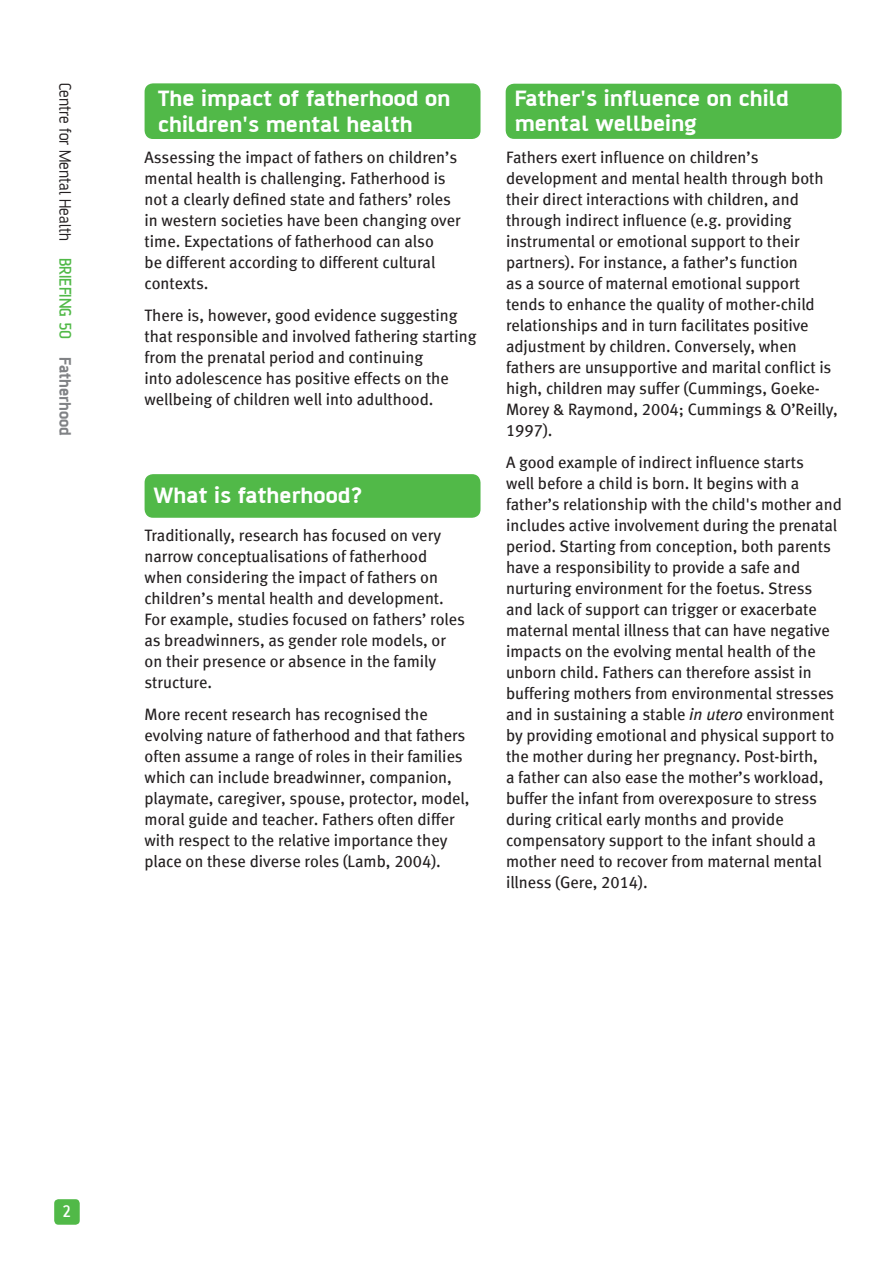
<style>
.page{position:relative;width:893px;height:1263px;background:#fff}
.page>*{position:absolute;margin:0;border:0;box-sizing:border-box;transform-origin:0 0}
.a{font:700 24px/25.5px "AF Battersea";color:#fff;scale:1.1 1}
.t1{font:18px "AF Battersea";color:#231f20}
.list_1{font:500 18px "AF Battersea";color:#fff}
.Body_text{font:16.5px/21px "Meta Book LF";color:#231f20}
.s1{font-weight:500;color:#51b948}
.s2{font-weight:700;color:#808285}
.s3{font-style:italic}
</style>
<div class="page">
<div style="left:54px;top:1199px;width:26px;height:26px;background:#51b948;border-radius:4px"></div>
<div style="left:506px;top:84px;width:336px;height:55px;background:#51b948;border-radius:9px"></div>
<div style="left:145px;top:83px;width:335px;height:56px;background:#51b948;border-radius:9px"></div>
<div style="left:145px;top:474px;width:335px;height:44px;background:#51b948;border-radius:9px"></div>
<p class="t1" style="left:75px;top:83px;width:355px;rotate:90deg">Centre for Mental Health <span class="s1">BRIEFING 50</span> <span class="s2">Fatherhood</span></p>
<p class="a" style="left:158px;top:85px;width:267px">The impact of fatherhood on children's mental health</p>
<p class="Body_text" style="left:145px;top:146px;width:318px">Assessing the impact of fathers on children’s mental health is challenging. Fatherhood is not a clearly defined state and fathers’ roles in western societies have been changing over time. Expectations of fatherhood can also<br>be different according to different cultural contexts.</p>
<p class="Body_text" style="left:145px;top:305px;width:333px">There is, however, good evidence suggesting that responsible and involved fathering starting from the prenatal period and continuing<br>into adolescence has positive effects on the wellbeing of children well into adulthood.</p>
<p class="a" style="left:154px;top:482px;width:192px">What is fatherhood?</p>
<p class="Body_text" style="left:145px;top:524px;width:322px">Traditionally, research has focused on very narrow conceptualisations of fatherhood when considering the impact of fathers on children’s mental health and development.<br>For example, studies focused on fathers’ roles as breadwinners, as gender role models, or on their presence or absence in the family structure.</p>
<p class="Body_text" style="left:145px;top:704px;width:327px">More recent research has recognised the evolving nature of fatherhood and that fathers often assume a range of roles in their families which can include breadwinner, companion, playmate, caregiver, spouse, protector, model, moral guide and teacher. Fathers often differ with respect to the relative importance they place on these diverse roles (Lamb, 2004).</p>
<p class="a" style="left:515px;top:85px;width:251px">Father's influence on child mental wellbeing</p>
<p class="Body_text" style="left:506px;top:146px;width:333px">Fathers exert influence on children’s development and mental health through both their direct interactions with children, and through indirect influence (e.g. providing instrumental or emotional support to their partners). For instance, a father’s function<br>as a source of maternal emotional support tends to enhance the quality of mother-child relationships and in turn facilitates positive adjustment by children. Conversely, when fathers are unsupportive and marital conflict is high, children may suffer (Cummings, Goeke-Morey &amp; Raymond, 2004; Cummings &amp; O’Reilly, 1997).</p>
<p class="Body_text" style="left:506px;top:452px;width:337px">A good example of indirect influence starts<br>well before a child is born. It begins with a father’s relationship with the child's mother and includes active involvement during the prenatal period. Starting from conception, both parents have a responsibility to provide a safe and nurturing environment for the foetus. Stress and lack of support can trigger or exacerbate maternal mental illness that can have negative impacts on the evolving mental health of the unborn child. Fathers can therefore assist in buffering mothers from environmental stresses and in sustaining a stable <span class="s3">in utero</span> environment by providing emotional and physical support to the mother during her pregnancy. Post-birth,<br>a father can also ease the mother’s workload, buffer the infant from overexposure to stress during critical early months and provide compensatory support to the infant should a mother need to recover from maternal mental illness (Gere, 2014).</p>
<p class="list_1" style="left:62px;top:1202px;width:10px">2</p>
</div>
